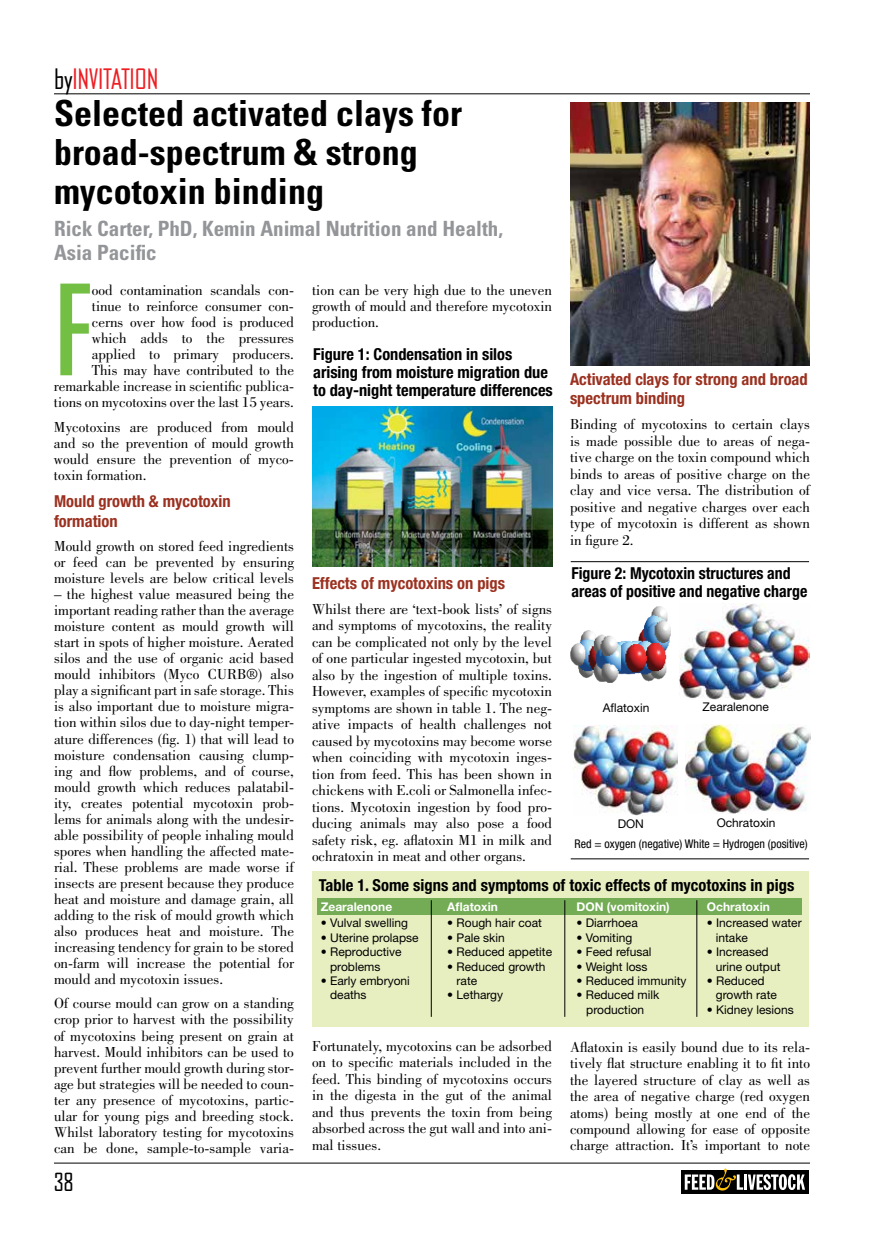
<style>
.page{position:relative;width:891px;height:1242px;background:#fff}
.page>*{position:absolute;margin:0;border:0;box-sizing:border-box;transform-origin:0 0}
.t1{font:700 120px "Bureau Agency";color:#72bf44}
.t2{font:700 condensed 36px/39px "Univers LT Std";color:#000}
.t3{font:27px "Bureau Agency";color:#ed1f24}
.t4{font:24px "Bureau Agency";color:#000}
.t5{font:700 condensed 21px/24px "Univers LT Std";color:#939598}
.t6{font:700 condensed 16.5px/18px "Helvetica Neue LT Std";color:#000}
.t7{font:700 condensed 16.5px/19.5px "Helvetica Neue LT Std";color:#9b3120}
.t8{font:700 condensed 16.5px/18px "Helvetica Neue LT Std";color:#000;scale:.96 1}
.t9{font:15px/16px "Bodoni Std";color:#000;text-align:justify}
.t10{font:12px "Helvetica Neue LT Std";color:#000}
.t11{font:700 12px "Helvetica Neue LT Std";color:#fff}
.t12{font:condensed 12px "Helvetica Neue LT Std";color:#000}
.s1{color:#000}
</style>
<div class="page">
<hr style="left:54px;top:1163px;width:756px;height:1px;background:#000">
<div style="left:681px;top:1170px;width:128px;height:24px;background:#000"></div>
<svg style="left:685px;top:1169px;width:120px;height:22px"></svg>
<hr style="left:54px;top:93px;width:756px;height:1px;background:#000">
<img style="left:313px;top:406px;width:240px;height:160px">
<img style="left:570px;top:102px;width:240px;height:264px">
<div style="left:312px;top:871px;width:497px;height:156px;background:#e7efc1"></div>
<div style="left:318px;top:899px;width:484px;height:16px;background:#73ac54"></div>
<hr style="left:431px;top:900px;width:1px;height:117px;background:#000">
<hr style="left:564px;top:900px;width:1px;height:117px;background:#000">
<hr style="left:696px;top:900px;width:1px;height:117px;background:#000">
<img style="left:570px;top:606px;width:101px;height:77px">
<img style="left:680px;top:603px;width:130px;height:96px">
<img style="left:574px;top:726px;width:103px;height:89px">
<img style="left:685px;top:724px;width:125px;height:89px">
<hr style="left:571px;top:561px;width:238px;height:1px;background:#000">
<hr style="left:571px;top:858px;width:238px;height:1px;background:#000">
<h3 class="t3" style="left:54px;top:65px;width:106px"><span class="s1">by</span>INVITATION</h3>
<h2 class="t2" style="left:54px;top:94px;width:409px">Selected activated clays for broad-spectrum &amp; strong mycotoxin binding</h2>
<h3 class="t5" style="left:54px;top:217px;width:451px">Rick Carter, PhD, Kemin Animal Nutrition and Health,<br>Asia Pacific</h3>
<h1 class="t1" style="left:54px;top:265px;width:39px">F</h1>
<p class="t9" style="left:54px;top:282px;width:242px;text-align:right">ood contamination scandals con-<br>tinue to reinforce consumer con-<br>cerns over how food is produced which adds to the pressures applied to primary producers.<br>This may have contributed to the remarkable increase in scientific publica&shy;tions on mycotoxins over the last 15 years.</p>
<p class="t9" style="left:54px;top:419px;width:242px">Mycotoxins are produced from mould and so the prevention of mould growth would ensure the prevention of myco&shy;toxin formation.</p>
<p class="t7" style="left:54px;top:491px;width:178px">Mould growth &amp; mycotoxin formation</p>
<p class="t9" style="left:54px;top:538px;width:242px">Mould growth on stored feed ingredients or feed can be prevented by ensuring moisture levels are below critical levels</p>
<p class="t9" style="left:54px;top:586px;width:242px">– the highest value measured being the important reading rather than the average moisture content as mould growth will start in spots of higher moisture. Aerated silos and the use of organic acid based mould inhibitors (Myco CURB®) also play a significant part in safe storage. This is also important due to moisture migra&shy;tion within silos due to day-night temper&shy;ature differences (fig. 1) that will lead to moisture condensation causing clump&shy;ing and flow problems, and of course, mould growth which reduces palatabil&shy;ity, creates potential mycotoxin prob&shy;lems for animals along with the undesir&shy;able possibility of people inhaling mould spores when handling the affected mate&shy;rial. These problems are made worse if insects are present because they produce heat and moisture and damage grain, all adding to the risk of mould growth which also produces heat and moisture. The increasing tendency for grain to be stored on-farm will increase the potential for mould and mycotoxin issues.</p>
<p class="t9" style="left:54px;top:996px;width:242px">Of course mould can grow on a standing crop prior to harvest with the possibility of mycotoxins being present on grain at harvest. Mould inhibitors can be used to prevent further mould growth during stor&shy;age but strategies will be needed to coun&shy;ter any presence of mycotoxins, partic&shy;ular for young pigs and breeding stock.<br>Whilst laboratory testing for mycotoxins can be done, sample-to-sample varia-</p>
<h3 class="t4" style="left:54px;top:1169px;width:21px">38</h3>
<p class="t9" style="left:312px;top:282px;width:242px">tion can be very high due to the uneven growth of mould and therefore mycotoxin production.</p>
<p class="t6" style="left:313px;top:345px;width:241px">Figure 1: Condensation in silos arising from moisture migration due to day-night temperature differences</p>
<p class="t7" style="left:312px;top:573px;width:195px">Effects of mycotoxins on pigs</p>
<p class="t9" style="left:312px;top:600px;width:242px;line-height:16.5px">Whilst there are ‘text-book lists’ of signs and symptoms of mycotoxins, the reality can be complicated not only by the level of one particular ingested mycotoxin, but also by the ingestion of multiple toxins.<br>However, examples of specific mycotoxin symptoms are shown in table 1. The neg&shy;ative impacts of health challenges not caused by mycotoxins may become worse when coinciding with mycotoxin inges&shy;tion from feed. This has been shown in chickens with E.coli or Salmonella infec&shy;tions. Mycotoxin ingestion by food pro&shy;ducing animals may also pose a food safety risk, eg. aflatoxin M1 in milk and ochratoxin in meat and other organs.</p>
<p class="t7" style="left:570px;top:369px;width:239px">Activated clays for strong and broad spectrum binding</p>
<p class="t9" style="left:570px;top:416px;width:242px;line-height:16.5px">Binding of mycotoxins to certain clays is made possible due to areas of nega&shy;tive charge on the toxin compound which binds to areas of positive charge on the clay and vice versa. The distribution of positive and negative charges over each type of mycotoxin is different as shown in figure 2.</p>
<p class="t8" style="left:571px;top:564px;width:247px">Figure 2: Mycotoxin structures and areas of positive and negative charge</p>
<p class="t10" style="left:603px;top:701px;width:48px">Aflatoxin</p>
<p class="t10" style="left:703px;top:700px;width:68px">Zearalenone</p>
<p class="t10" style="left:618px;top:816px;width:28px">DON</p>
<p class="t10" style="left:717px;top:815px;width:60px">Ochratoxin</p>
<p class="t12" style="left:574px;top:836px;width:235px">Red = oxygen (negative) White = Hydrogen (positive)</p>
<p class="t6" style="left:319px;top:876px;width:477px">Table 1. Some signs and symptoms of toxic effects of mycotoxins in pigs</p>
<p class="t11" style="left:321px;top:899px;width:73px">Zearalenone</p>
<p class="t11" style="left:447px;top:899px;width:52px">Aflatoxin</p>
<p class="t11" style="left:577px;top:899px;width:95px">DON (vomitoxin)</p>
<p class="t11" style="left:707px;top:899px;width:65px">Ochratoxin</p>
<p class="t10" style="left:321px;top:916px;width:89px">• Vulval swelling</p>
<p class="t10" style="left:447px;top:916px;width:96px">• Rough hair coat</p>
<p class="t10" style="left:577px;top:916px;width:63px">• Diarrhoea</p>
<p class="t10" style="left:707px;top:916px;width:96px">• Increased water</p>
<p class="t10" style="left:321px;top:930px;width:99px">• Uterine prolapse</p>
<p class="t10" style="left:447px;top:930px;width:59px">• Pale skin</p>
<p class="t10" style="left:577px;top:930px;width:57px">• Vomiting</p>
<p class="t10" style="left:716px;top:930px;width:34px">intake</p>
<p class="t10" style="left:321px;top:945px;width:83px">• Reproductive</p>
<p class="t10" style="left:447px;top:945px;width:106px">• Reduced appetite</p>
<p class="t10" style="left:577px;top:945px;width:77px">• Feed refusal</p>
<p class="t10" style="left:707px;top:945px;width:63px">• Increased</p>
<p class="t10" style="left:330px;top:959px;width:52px">problems</p>
<p class="t10" style="left:447px;top:959px;width:100px">• Reduced growth</p>
<p class="t10" style="left:577px;top:959px;width:73px">• Weight loss</p>
<p class="t10" style="left:716px;top:959px;width:66px">urine output</p>
<p class="t10" style="left:321px;top:974px;width:91px">• Early embryoni</p>
<p class="t10" style="left:457px;top:974px;width:22px">rate</p>
<p class="t10" style="left:577px;top:974px;width:112px">• Reduced immunity</p>
<p class="t10" style="left:707px;top:974px;width:59px">• Reduced</p>
<p class="t10" style="left:330px;top:988px;width:38px">deaths</p>
<p class="t10" style="left:447px;top:988px;width:57px">• Lethargy</p>
<p class="t10" style="left:577px;top:988px;width:84px">• Reduced milk</p>
<p class="t10" style="left:716px;top:988px;width:63px">growth rate</p>
<p class="t10" style="left:586px;top:1002px;width:60px">production</p>
<p class="t10" style="left:707px;top:1002px;width:88px">• Kidney lesions</p>
<p class="t9" style="left:312px;top:1038px;width:242px;line-height:16.5px">Fortunately, mycotoxins can be adsorbed on to specific materials included in the feed. This binding of mycotoxins occurs in the digesta in the gut of the animal and thus prevents the toxin from being absorbed across the gut wall and into ani&shy;mal tissues.</p>
<p class="t9" style="left:570px;top:1039px;width:242px">Aflatoxin is easily bound due to its rela&shy;tively flat structure enabling it to fit into the layered structure of clay as well as the area of negative charge (red oxygen atoms) being mostly at one end of the compound allowing for ease of opposite charge attraction. It’s important to note</p>
</div>
